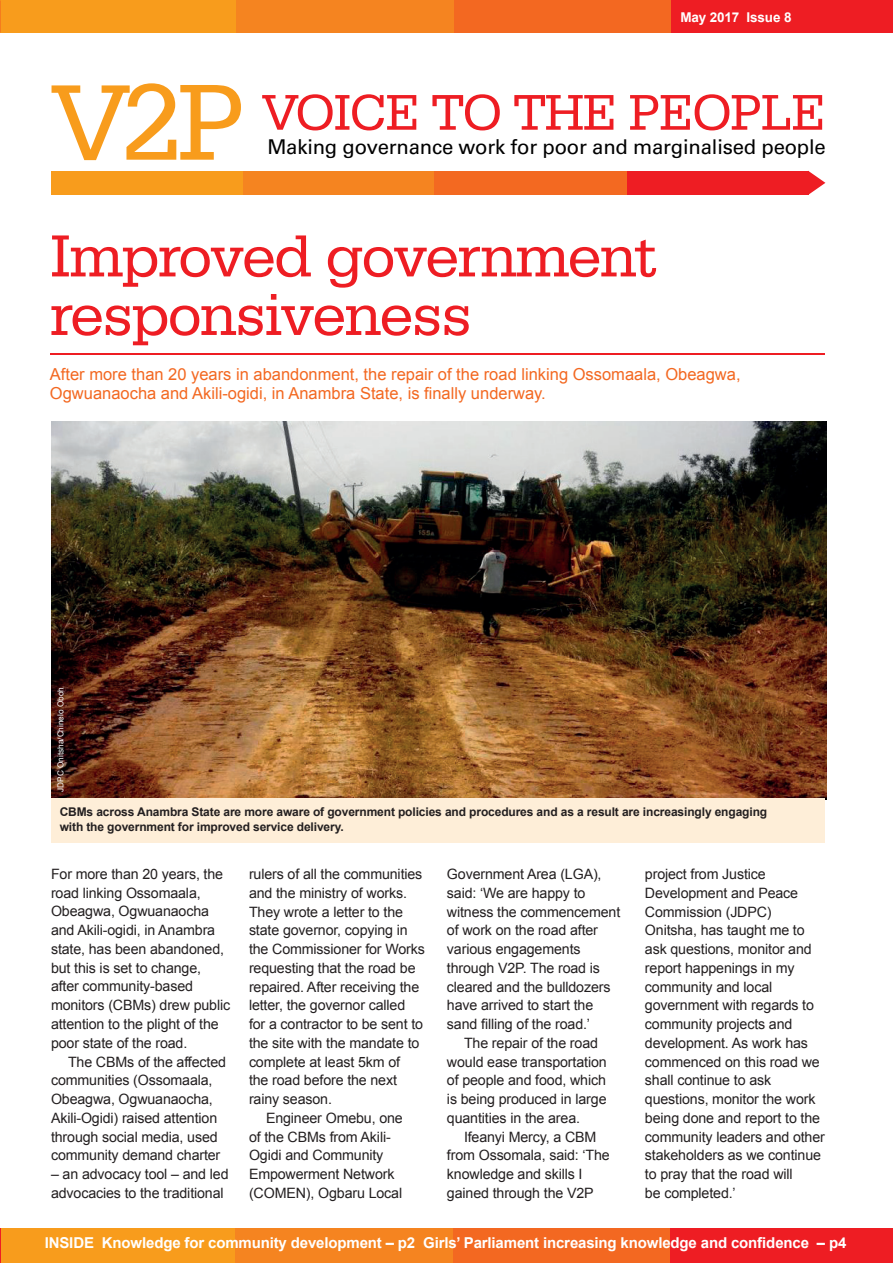
<style>
.page{position:relative;width:893px;height:1263px;background:#fff}
.page>*{position:absolute;margin:0;border:0;box-sizing:border-box;transform-origin:0 0}
.t1{font:63px/58.5px "Serifa BT";letter-spacing:-.025em;color:#ee1d23}
.t2{font:53.25px "Serifa BT";letter-spacing:-.025em;color:#ee1d23}
.t3{font:20.4px "Univers CA";letter-spacing:-.01em;color:#000001}
.t4{font:16.5px/19.5px "Arial";color:#f36821}
.t5{font:700 15px "Arial";letter-spacing:-.01em;color:#fff}
.t6{font:14.25px/18.8px "Arial";letter-spacing:-.01em;color:#231f20}
.t7{font:700 13.5px "Arial";letter-spacing:-.01em;color:#fff}
.t8{font:700 12px/15px "Arial";letter-spacing:-.01em;color:#231f20}
.t9{font:8.25px "Arial";color:#fff}
</style>
<div class="page">
<div style="left:0;top:0;width:236px;height:33px;background:#f89c1c"></div>
<div style="left:236px;top:0;width:218px;height:33px;background:#f58420"></div>
<div style="left:454px;top:0;width:217px;height:33px;background:#f36821"></div>
<div style="left:671px;top:0;width:222px;height:33px;background:#ee1d23"></div>
<div style="left:0;top:1229px;width:235px;height:34px;background:#f89c1c"></div>
<div style="left:235px;top:1229px;width:218px;height:34px;background:#f58420"></div>
<div style="left:453px;top:1229px;width:217px;height:34px;background:#f36821"></div>
<div style="left:670px;top:1229px;width:223px;height:34px;background:#ee1d23"></div>
<svg style="left:808px;top:171px;width:17px;height:23px"></svg>
<div style="left:51px;top:170px;width:757px;height:24px;background:#ee1d23"></div>
<div style="left:51px;top:170px;width:191px;height:24px;background:#f89c1c"></div>
<div style="left:242px;top:170px;width:192px;height:24px;background:#f58420"></div>
<div style="left:434px;top:170px;width:193px;height:24px;background:#f36921"></div>
<svg style="left:52px;top:83px;width:189px;height:77px"></svg>
<hr style="left:50px;top:353px;width:775px;height:1px;background:#ee1d23">
<img style="left:51px;top:422px;width:775px;height:378px">
<div style="left:51px;top:798px;width:774px;height:44px;background:#feeed8"></div>
<p class="t7" style="left:680px;top:9px;width:113px">May 2017 Issue 8</p>
<h2 class="t2" style="left:262px;top:80px;width:566px">VOICE TO THE PEOPLE</h2>
<h3 class="t3" style="left:267px;top:135px;width:560px">Making governance work for poor and marginalised people</h3>
<h1 class="t1" style="left:50px;top:225px;width:609px">Improved government responsiveness</h1>
<p class="t4" style="left:50px;top:365px;width:692px">After more than 20 years in abandonment, the repair of the road linking Ossomaala, Obeagwa,<br>Ogwuanaocha and Akili-ogidi, in Anambra State, is finally underway.</p>
<p class="t9" style="left:55px;top:792px;width:106px;rotate:-90deg">JDPC Onitsha/Chinelo Oboh</p>
<p class="t8" style="left:60px;top:804px;width:709px">CBMs across Anambra State are more aware of government policies and procedures and as a result are increasingly engaging with the government for improved service delivery.</p>
<p class="t6" style="left:51px;top:865px;width:181px">For more than 20 years, the road linking Ossomaala,<br>Obeagwa, Ogwuanaocha and Akili-ogidi, in Anambra state, has been abandoned, but this is set to change, after community-based monitors (CBMs) drew public attention to the plight of the poor state of the road.</p>
<p class="t6" style="left:51px;top:1052px;width:177px;text-indent:17px">The CBMs of the affected communities (Ossomaala,<br>Obeagwa, Ogwuanaocha,<br>Akili-Ogidi) raised attention through social media, used community demand charter</p>
<p class="t6" style="left:51px;top:1165px;width:179px">– an advocacy tool – and led advocacies to the traditional</p>
<p class="t6" style="left:249px;top:865px;width:175px">rulers of all the communities</p>
<p class="t6" style="left:249px;top:883px;width:159px">and the ministry of works.</p>
<p class="t6" style="left:249px;top:902px;width:156px">They wrote a letter to the</p>
<p class="t6" style="left:249px;top:921px;width:160px">state governor, copying in</p>
<p class="t6" style="left:249px;top:940px;width:177px">the Commissioner for Works</p>
<p class="t6" style="left:249px;top:958px;width:168px">requesting that the road be</p>
<p class="t6" style="left:249px;top:977px;width:172px">repaired. After receiving the</p>
<p class="t6" style="left:249px;top:996px;width:158px">letter, the governor called</p>
<p class="t6" style="left:249px;top:1015px;width:176px">for a contractor to be sent to</p>
<p class="t6" style="left:249px;top:1033px;width:172px">the site with the mandate to</p>
<p class="t6" style="left:249px;top:1052px;width:153px">complete at least 5km of</p>
<p class="t6" style="left:249px;top:1071px;width:150px">the road before the next</p>
<p class="t6" style="left:249px;top:1090px;width:85px">rainy season.</p>
<p class="t6" style="left:266px;top:1108px;width:138px">Engineer Omebu, one</p>
<p class="t6" style="left:249px;top:1127px;width:143px">of the CBMs from Akili-</p>
<p class="t6" style="left:249px;top:1146px;width:136px">Ogidi and Community</p>
<p class="t6" style="left:249px;top:1165px;width:147px">Empowerment Network</p>
<p class="t6" style="left:249px;top:1183px;width:155px">(COMEN), Ogbaru Local</p>
<p class="t6" style="left:447px;top:865px;width:156px">Government Area (LGA),</p>
<p class="t6" style="left:447px;top:883px;width:140px">said: ‘We are happy to</p>
<p class="t6" style="left:447px;top:902px;width:175px">witness the commencement</p>
<p class="t6" style="left:447px;top:921px;width:153px">of work on the road after</p>
<p class="t6" style="left:447px;top:940px;width:135px">various engagements</p>
<p class="t6" style="left:447px;top:958px;width:155px">through V2P. The road is</p>
<p class="t6" style="left:447px;top:977px;width:165px">cleared and the bulldozers</p>
<p class="t6" style="left:447px;top:996px;width:148px">have arrived to start the</p>
<p class="t6" style="left:447px;top:1015px;width:145px">sand filling of the road.’</p>
<p class="t6" style="left:464px;top:1034px;width:136px">The repair of the road</p>
<p class="t6" style="left:447px;top:1052px;width:161px">would ease transportation</p>
<p class="t6" style="left:447px;top:1071px;width:160px">of people and food, which</p>
<p class="t6" style="left:447px;top:1090px;width:161px">is being produced in large</p>
<p class="t6" style="left:447px;top:1109px;width:135px">quantities in the area.</p>
<p class="t6" style="left:464px;top:1127px;width:134px">Ifeanyi Mercy, a CBM</p>
<p class="t6" style="left:447px;top:1146px;width:164px">from Ossomala, said: ‘The</p>
<p class="t6" style="left:447px;top:1165px;width:137px">knowledge and skills I</p>
<p class="t6" style="left:447px;top:1184px;width:148px">gained through the V2P</p>
<p class="t6" style="left:645px;top:865px;width:181px">project from Justice<br>Development and Peace<br>Commission (JDPC)<br>Onitsha, has taught me to ask questions, monitor and report happenings in my community and local government with regards to community projects and development. As work has commenced on this road we shall continue to ask questions, monitor the work being done and report to the community leaders and other stakeholders as we continue to pray that the road will<br>be completed.’</p>
<p class="t5" style="left:45px;top:1233px;width:803px">INSIDE Knowledge for community development – p2 Girls’ Parliament increasing knowledge and confidence – p4</p>
</div>
